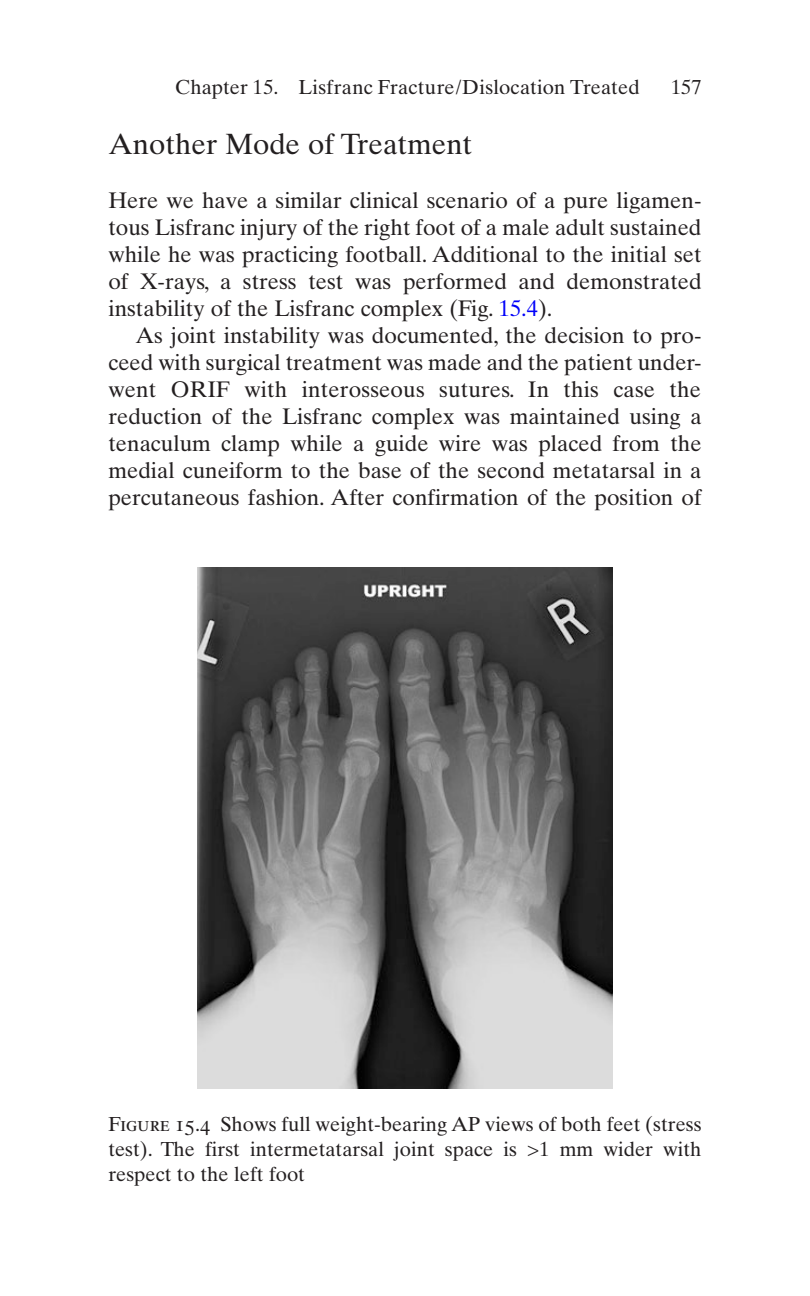
<style>
.page{position:relative;width:810px;height:1296px;background:#fff}
.page>*{position:absolute;margin:0;border:0;box-sizing:border-box;transform-origin:0 0}
.t1{font:29.25px "Cnqdfm Times Ten";color:#231f20}
.t2{font:22.5px/27px "Cnqdfm Times Ten";color:#231f20;text-align:justify}
.t3{font:20.25px/24.8px "Cnqdfm Times Ten";color:#231f20;text-align:justify}
.t4{font:20.25px "Bkbdtb Times Ten";letter-spacing:.005em;color:#231f20}
.s1{color:#0000fa}
.s2{font-family:"Hvwlfx Times Ten Roman SC"}
</style>
<div class="page">
<img style="left:198px;top:567px;width:414px;height:522px">
<p class="t4" style="left:175px;top:76px;width:466px">Chapter 15. Lisfranc Fracture/Dislocation Treated</p>
<p class="t3" style="left:671px;top:75px;width:32px">157</p>
<h1 class="t1" style="left:108px;top:126px;width:365px">Another Mode of Treatment</h1>
<p class="t2" style="left:108px;top:186px;width:595px">Here we have a similar clinical scenario of a pure ligamen&shy;tous Lisfranc injury of the right foot of a male adult sustained while he was practicing football. Additional to the initial set of X-rays, a stress test was performed and demonstrated instability of the Lisfranc complex (Fig. <span class="s1">15.4</span>).</p>
<p class="t2" style="left:108px;top:321px;width:595px;text-indent:27px">As joint instability was documented, the decision to pro&shy;ceed with surgical treatment was made and the patient under&shy;went ORIF with interosseous sutures. In this case the reduction of the Lisfranc complex was maintained using a tenaculum clamp while a guide wire was placed from the medial cuneiform to the base of the second metatarsal in a percutaneous fashion. After confirmation of the position of</p>
<p class="t3" style="left:108px;top:1112px;width:595px"><span class="s2">Figure 15.4</span> Shows full weight-bearing AP views of both feet (stress test). The first intermetatarsal joint space is &gt;1 mm wider with respect to the left foot</p>
</div>
